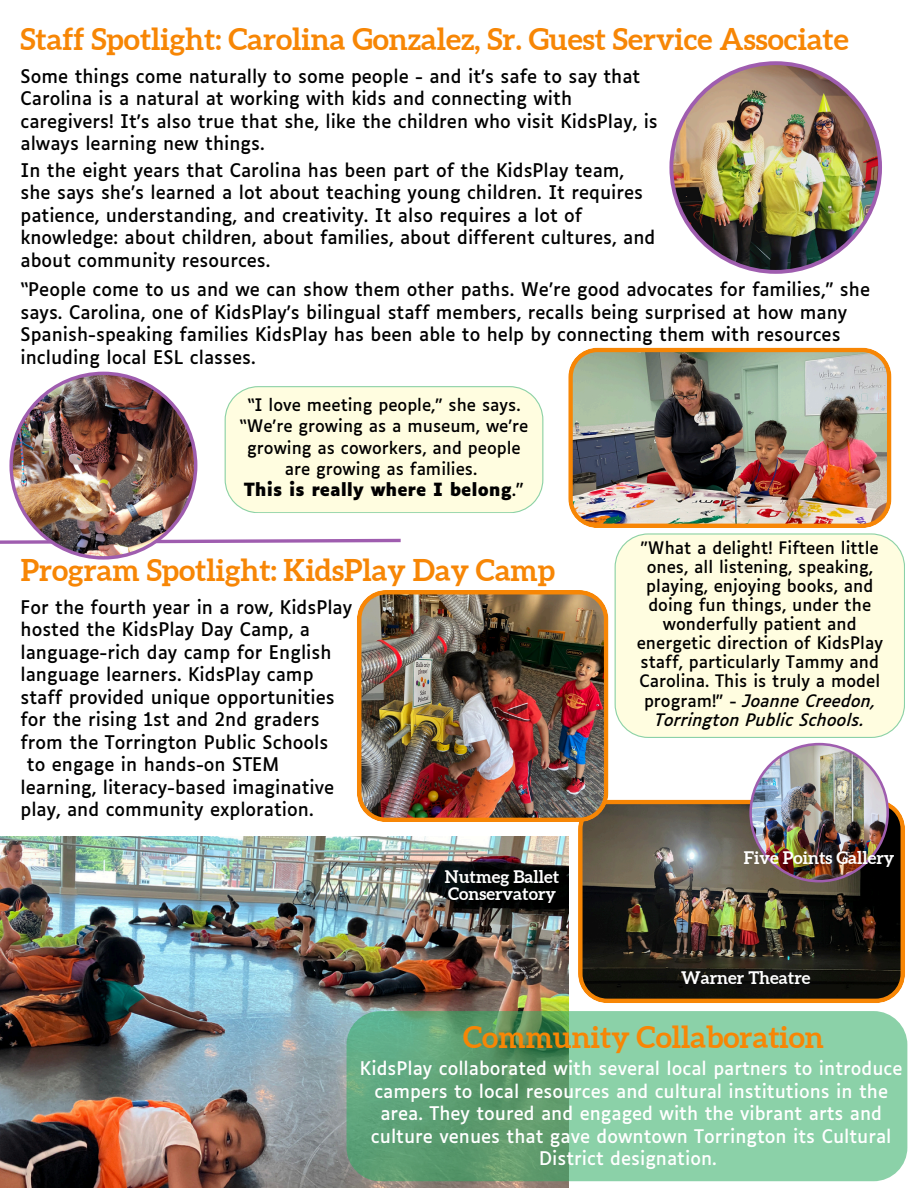
<style>
.page{position:relative;width:918px;height:1188px;background:#fff}
.page>*{position:absolute;margin:0;border:0;box-sizing:border-box;transform-origin:0 0}
.t1{font:700 30px "Aleo";color:#f78605}
.t2{font:18px/22.5px "Luciole";color:#000}
.t3{font:18px/22.5px "Luciole";color:#fff;text-align:center}
.t4{font:700 17.4px "Luciole";color:#000}
.t5{font:700 17.25px/16.8px "Aleo";color:#fff}
.t6{font:16.5px/19.2px "Luciole";color:#000;text-align:center}
.s1{font-weight:400}
.s2{font-style:italic}
</style>
<div class="page">
<img style="left:669px;top:61px;width:213px;height:213px">
<img style="left:568px;top:348px;width:323px;height:180px">
<img style="left:0;top:836px;width:568px;height:352px">
<svg style="left:347px;top:1011px;width:560px;height:170px;background:#78bc92"></svg>
<img style="left:578px;top:800px;width:327px;height:203px">
<img style="left:357px;top:590px;width:251px;height:232px">
<img style="left:0;top:372px;width:543px;height:188px">
<img style="left:749px;top:743px;width:140px;height:139px">
<div style="left:615px;top:533px;width:290px;height:205px;background:#fffde0"></div>
<p class="t1" style="left:21px;top:22px;width:830px">Staff Spotlight: Carolina Gonzalez, Sr. Guest Service Associate</p>
<p class="t2" style="left:21px;top:66px;width:639px">Some things come naturally to some people - and it’s safe to say that Carolina is a natural at working with kids and connecting with caregivers! It’s also true that she, like the children who visit KidsPlay, is always learning new things.</p>
<h1 class="t2" style="left:21px;top:160px;width:636px">In the eight years that Carolina has been part of the KidsPlay team, she says she’s learned a lot about teaching young children. It requires patience, understanding, and creativity. It also requires a lot of knowledge: about children, about families, about different cultures, and about community resources.</h1>
<p class="t2" style="left:21px;top:280px;width:851px">“People come to us and we can show them other paths. We’re good advocates for families,” she says. Carolina, one of KidsPlay’s bilingual staff members, recalls being surprised at how many Spanish-speaking families KidsPlay has been able to help by connecting them with resources including local ESL classes.</p>
<p class="t6" style="left:240px;top:395px;width:290px;line-height:21.3px">“I love meeting people,” she says. “We’re growing as a museum, we’re growing as coworkers, and people are growing as families.</p>
<p class="t4" style="left:244px;top:483px;width:281px">This is really where I belong<span class="s1">.”</span></p>
<p class="t1" style="left:21px;top:553px;width:536px">Program Spotlight: KidsPlay Day Camp</p>
<p class="t2" style="left:21px;top:597px;width:333px">For the fourth year in a row, KidsPlay hosted the KidsPlay Day Camp, a language-rich day camp for English language learners. KidsPlay camp staff provided unique opportunities for the rising 1st and 2nd graders from the Torrington Public Schools</p>
<p class="t2" style="left:21px;top:755px;width:315px;text-indent:6px">to engage in hands-on STEM learning, literacy-based imaginative play, and community exploration.</p>
<p class="t5" style="left:445px;top:869px;width:116px">Nutmeg Ballet<br>Conservatory</p>
<p class="t6" style="left:637px;top:539px;width:248px">"What a delight! Fifteen little ones, all listening, speaking, playing, enjoying books, and doing fun things, under the wonderfully patient and energetic direction of KidsPlay staff, particularly Tammy and<br>Carolina. This is truly a model program!” - <span class="s2">Joanne Creedon,<br>Torrington Public Schools.</span></p>
<h1 class="t5" style="left:744px;top:849px;width:152px">Five Points Gallery</h1>
<h2 class="t5" style="left:681px;top:969px;width:131px">Warner Theatre</h2>
<h1 class="t1" style="left:463px;top:1020px;width:362px">Community Collaboration</h1>
<p class="t3" style="left:360px;top:1059px;width:544px">KidsPlay collaborated with several local partners to introduce campers to local resources and cultural institutions in the area. They toured and engaged with the vibrant arts and culture venues that gave downtown Torrington its Cultural District designation.</p>
</div>
